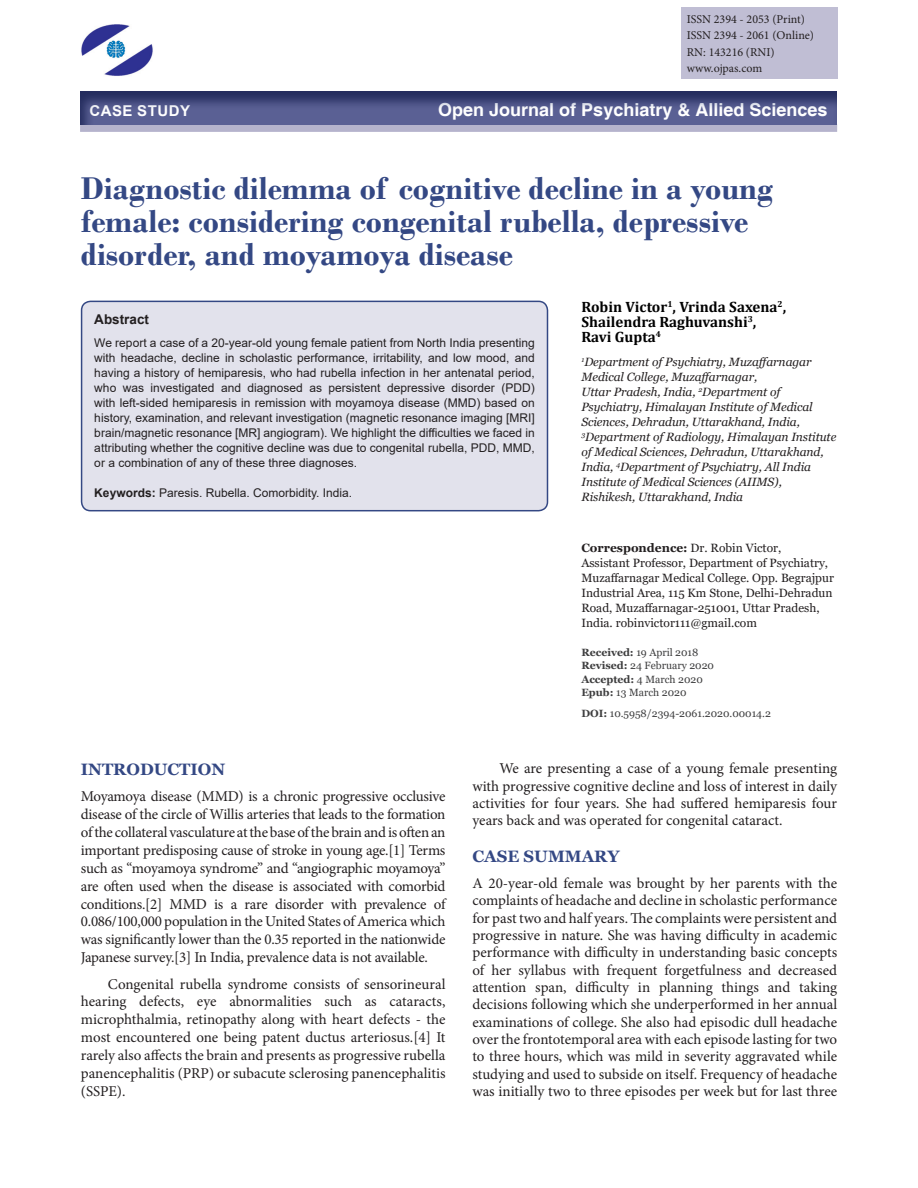
<style>
.page{position:relative;width:918px;height:1188px;background:#fff}
.page>*{position:absolute;margin:0;border:0;box-sizing:border-box;transform-origin:0 0}
.AT{font:700 33px/33px "Bodoni";color:#344884}
.t1{font:700 18px "Helvetica";color:#fff}
.t2{font:700 16.5px "Georgia";color:#344884}
.TXFL{font:15px/17.4px "Minion Pro";letter-spacing:-.01em;color:#231f20;text-align:justify}
.TX{font:15px/18px "Minion Pro";letter-spacing:-.005em;color:#231f20;text-align:justify}
.AU{font:700 15px/15px "Cambria";color:#000}
.t3{font:700 15px "Arial";letter-spacing:.035em;color:#fff}
.ABSH{font:700 13.5px "Arial";color:#231f20}
.ABS{font:12px/15px "Arial";color:#231f20;text-align:justify}
.AFF{font:italic 12px/15px "Georgia";letter-spacing:-.005em;color:#231f20}
.ADD{font:12px/15px "Georgia";color:#231f20}
.ISSN{font:12px "Minion Pro";color:#231f20}
.KWD{font:12px "Arial";color:#231f20}
.HIS{font:10.5px/13.5px "Georgia";color:#3e3e3f}
.s1{font-weight:700}
</style>
<div class="page">
<div style="left:82px;top:301px;width:466px;height:210px;background:#e2e2ec;border-radius:9px"></div>
<div style="left:81px;top:301px;width:467px;height:210px;border:2px solid #344884;border-radius:9px"></div>
<div style="left:681px;top:8px;width:156px;height:71px;background:#c0bed4"></div>
<div style="left:80px;top:124px;width:757px;height:8px;background:#b5b3cc"></div>
<img style="left:81px;top:24px;width:72px;height:52px">
<div style="left:67px;top:80px;width:781px;height:47px;background:#344884;opacity:.75"></div>
<p class="ISSN" style="left:687px;top:11px;width:120px">ISSN 2394 - 2053 (Print)</p>
<p class="ISSN" style="left:687px;top:27px;width:129px">ISSN 2394 - 2061 (Online)</p>
<p class="ISSN" style="left:687px;top:44px;width:89px">RN: 143216 (RNI)</p>
<p class="ISSN" style="left:687px;top:60px;width:77px">www.ojpas.com</p>
<p class="t3" style="left:89px;top:100px;width:102px">CASE STUDY</p>
<p class="t1" style="left:438px;top:99px;width:391px">Open Journal of Psychiatry &amp; Allied Sciences</p>
<p class="AT" style="left:81px;top:171px;width:694px">Diagnostic dilemma of cognitive decline in a young female: considering congenital rubella, depressive disorder, and moyamoya disease</p>
<p class="AU" style="left:581px;top:299px;width:206px">Robin Victor<sup>1</sup>, Vrinda Saxena<sup>2</sup>,<br>Shailendra Raghuvanshi<sup>3</sup>,<br>Ravi Gupta<sup>4</sup></p>
<p class="AFF" style="left:581px;top:354px;width:257px"><sup>1</sup>Department of Psychiatry, Muzaffarnagar Medical College, Muzaffarnagar,<br>Uttar Pradesh, India, <sup>2</sup>Department of Psychiatry, Himalayan Institute of Medical Sciences, Dehradun, Uttarakhand, India, <sup>3</sup>Department of Radiology, Himalayan Institute of Medical Sciences, Dehradun, Uttarakhand, India, <sup>4</sup>Department of Psychiatry, All India Institute of Medical Sciences (AIIMS), Rishikesh, Uttarakhand, India</p>
<p class="ADD" style="left:581px;top:540px;width:254px"><span class="s1">Correspondence:</span> Dr. Robin Victor,<br>Assistant Professor, Department of Psychiatry, Muzaffarnagar Medical College. Opp. Begrajpur Industrial Area, 115 Km Stone, Delhi-Dehradun Road, Muzaffarnagar-251001, Uttar Pradesh, India. robinvictor111@gmail.com</p>
<p class="HIS" style="left:581px;top:646px;width:134px"><span class="s1">Received:</span> 19 April 2018<br><span class="s1">Revised:</span> 24 February 2020<br><span class="s1">Accepted:</span> 4 March 2020<br><span class="s1">Epub:</span> 13 March 2020</p>
<p class="HIS" style="left:581px;top:707px;width:191px"><span class="s1">DOI:</span> 10.5958/2394-2061.2020.00014.2</p>
<p class="ABSH" style="left:94px;top:310px;width:56px">Abstract</p>
<p class="ABS" style="left:94px;top:335px;width:442px">We report a case of a 20-year-old young female patient from North India presenting with headache, decline in scholastic performance, irritability, and low mood, and having a history of hemiparesis, who had rubella infection in her antenatal period, who was investigated and diagnosed as persistent depressive disorder (PDD) with left-sided hemiparesis in remission with moyamoya disease (MMD) based on history, examination, and relevant investigation (magnetic resonance imaging [MRI] brain/magnetic resonance [MR] angiogram). We highlight the difficulties we faced in attributing whether the cognitive decline was due to congenital rubella, PDD, MMD, or a combination of any of these three diagnoses.</p>
<p class="KWD" style="left:94px;top:485px;width:259px"><span class="s1">Keywords:</span> Paresis. Rubella. Comorbidity. India.</p>
<h1 class="t2" style="left:81px;top:758px;width:146px">INTRODUCTION</h1>
<p class="TXFL" style="left:81px;top:787px;width:366px;line-height:18px">Moyamoya disease (MMD) is a chronic progressive occlusive disease of the circle of Willis arteries that leads to the formation of the collateral vasculature at the base of the brain and is often an important predisposing cause of stroke in young age.[1] Terms such as “moyamoya syndrome” and “angiographic moyamoya” are often used when the disease is associated with comorbid conditions.[2] MMD is a rare disorder with prevalence of 0.086/100,000 population in the United States of America which was significantly lower than the 0.35 reported in the nationwide Japanese survey.[3] In India, prevalence data is not available.</p>
<p class="TX" style="left:81px;top:975px;width:366px;text-indent:27px">Congenital rubella syndrome consists of sensorineural hearing defects, eye abnormalities such as cataracts, microphthalmia, retinopathy along with heart defects - the most encountered one being patent ductus arteriosus.[4] It rarely also affects the brain and presents as progressive rubella panencephalitis (PRP) or subacute sclerosing panencephalitis (SSPE).</p>
<p class="TX" style="left:472px;top:760px;width:366px;line-height:17.4px;text-indent:27px">We are presenting a case of a young female presenting with progressive cognitive decline and loss of interest in daily activities for four years. She had suffered hemiparesis four years back and was operated for congenital cataract.</p>
<h1 class="t2" style="left:472px;top:846px;width:149px">CASE SUMMARY</h1>
<p class="TXFL" style="left:472px;top:874px;width:366px">A 20-year-old female was brought by her parents with the complaints of headache and decline in scholastic performance for past two and half years. The complaints were persistent and progressive in nature. She was having difficulty in academic performance with difficulty in understanding basic concepts of her syllabus with frequent forgetfulness and decreased attention span, difficulty in planning things and taking decisions following which she underperformed in her annual examinations of college. She also had episodic dull headache over the frontotemporal area with each episode lasting for two to three hours, which was mild in severity aggravated while studying and used to subside on itself. Frequency of headache was initially two to three episodes per week but for last three</p>
</div>
